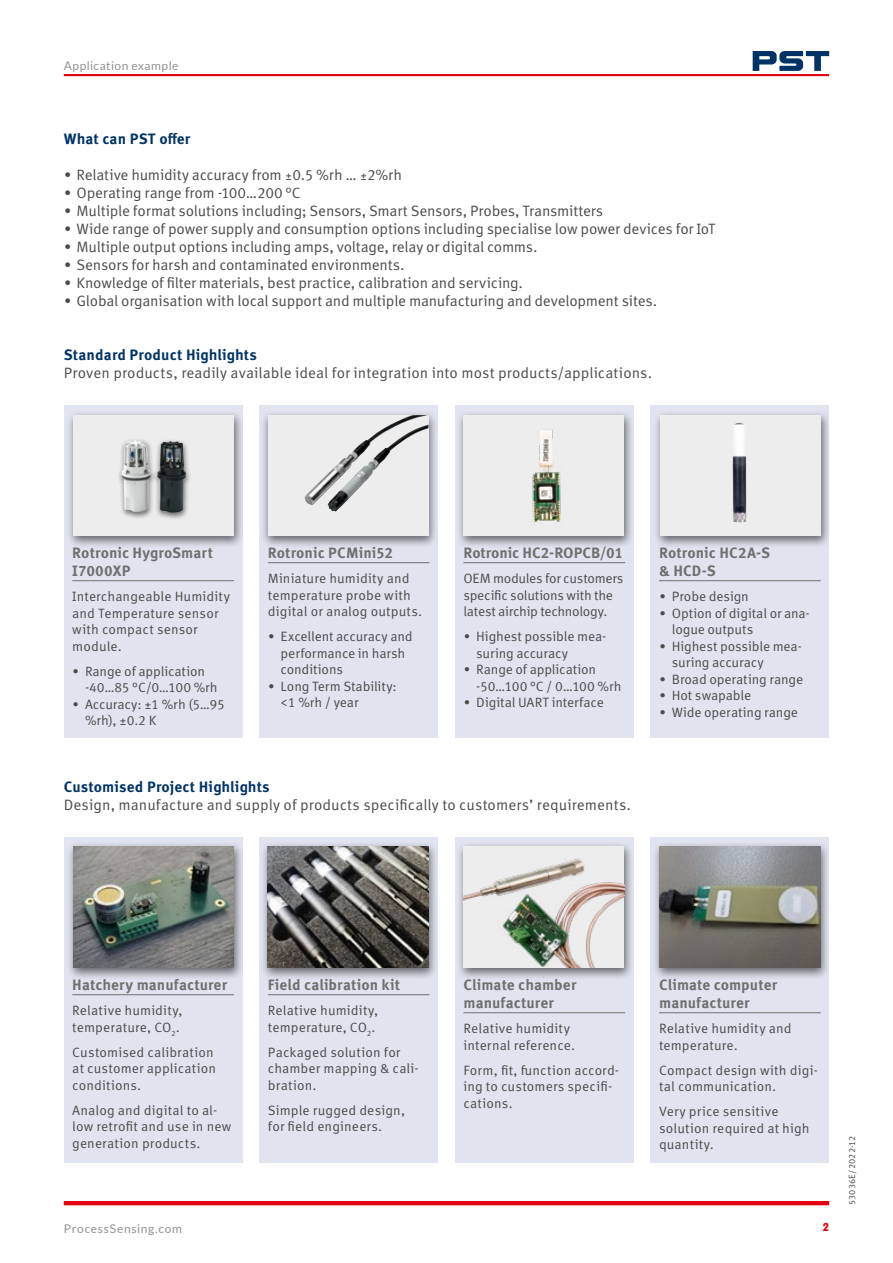
<style>
.page{position:relative;width:893px;height:1263px;background:#fff}
.page>*{position:absolute;margin:0;border:0;box-sizing:border-box;transform-origin:0 0}
.t1{font:15px "Meta Correspondence Pro";letter-spacing:-.015em;color:#4a4a49}
.t2{font:700 15px/18px "Meta Correspondence Pro";color:#706f6f}
.t3{font:15px "Meta Correspondence Pro";letter-spacing:.005em;color:#4a4a49}
.t4{font:700 15px "Meta Correspondence Pro";letter-spacing:.01em;color:#003365}
.t5{font:13.5px/16.5px "Meta Correspondence Pro";letter-spacing:.005em;color:#4a4a49}
.t6{font:13.5px/16.5px "Meta Correspondence Pro";letter-spacing:-.015em;color:#4a4a49}
.t7{font:13.5px/16.5px "Meta Correspondence Pro";letter-spacing:-.02em;color:#4a4a49}
.t8{font:12px "Lato";letter-spacing:.05em;color:#929292}
.t9{font:12px "VAG Rundschrift D";color:#e30613}
.t10{font:9px "Meta Correspondence Pro";letter-spacing:.01em;color:#4a4a49}
.s1{font-size:13.5px}
</style>
<div class="page">
<hr style="left:64px;top:74px;width:765px;height:2px;background:#e30613">
<svg style="left:753px;top:51px;width:76px;height:20px"></svg>
<hr style="left:64px;top:1201px;width:765px;height:4px;background:#e30613">
<div style="left:64px;top:838px;width:178px;height:325px;background:#e1e3ee"></div>
<div style="left:64px;top:406px;width:178px;height:332px;background:#e1e3ee"></div>
<div style="left:259px;top:838px;width:179px;height:325px;background:#e1e3ee"></div>
<div style="left:259px;top:406px;width:179px;height:332px;background:#e1e3ee"></div>
<div style="left:455px;top:838px;width:179px;height:325px;background:#e1e3ee"></div>
<div style="left:455px;top:406px;width:179px;height:332px;background:#e1e3ee"></div>
<div style="left:651px;top:838px;width:178px;height:325px;background:#e1e3ee"></div>
<div style="left:651px;top:406px;width:178px;height:332px;background:#e1e3ee"></div>
<div style="left:66px;top:842px;width:178px;height:138px;background:#000;opacity:.55"></div>
<img style="left:73px;top:846px;width:161px;height:121px">
<div style="left:261px;top:842px;width:177px;height:138px;background:#000;opacity:.55"></div>
<img style="left:268px;top:846px;width:160px;height:121px">
<div style="left:652px;top:842px;width:178px;height:137px;background:#000;opacity:.55"></div>
<img style="left:660px;top:846px;width:160px;height:121px">
<hr style="left:72px;top:994px;width:162px;height:1px;background:#706f6f">
<hr style="left:72px;top:580px;width:162px;height:1px;background:#706f6f">
<hr style="left:268px;top:994px;width:161px;height:1px;background:#706f6f">
<hr style="left:268px;top:562px;width:161px;height:1px;background:#706f6f">
<hr style="left:463px;top:1012px;width:162px;height:1px;background:#706f6f">
<hr style="left:463px;top:562px;width:162px;height:1px;background:#706f6f">
<hr style="left:659px;top:1012px;width:162px;height:1px;background:#706f6f">
<hr style="left:659px;top:580px;width:162px;height:1px;background:#706f6f">
<div style="left:261px;top:411px;width:177px;height:137px;background:#000;opacity:.55"></div>
<div style="left:268px;top:415px;width:160px;height:120px;background:#ededed"></div>
<img style="left:304px;top:415px;width:124px;height:96px">
<div style="left:66px;top:411px;width:178px;height:137px;background:#000;opacity:.55"></div>
<div style="left:73px;top:415px;width:161px;height:120px;background:#ededed"></div>
<div style="left:118px;top:437px;width:74px;height:84px;background:#000;opacity:.55"></div>
<img style="left:121px;top:440px;width:65px;height:73px">
<div style="left:456px;top:411px;width:178px;height:137px;background:#000;opacity:.55"></div>
<div style="left:463px;top:415px;width:161px;height:120px;background:#ededed"></div>
<div style="left:653px;top:411px;width:178px;height:137px;background:#000;opacity:.55"></div>
<div style="left:660px;top:415px;width:161px;height:120px;background:#ededed"></div>
<img style="left:732px;top:423px;width:15px;height:99px">
<img style="left:532px;top:430px;width:29px;height:93px">
<div style="left:456px;top:842px;width:178px;height:138px;background:#000;opacity:.55"></div>
<img style="left:463px;top:846px;width:161px;height:121px">
<p class="t8" style="left:64px;top:59px;width:116px">Application example</p>
<p class="t4" style="left:64px;top:127px;width:128px">What can PST offer</p>
<p class="t1" style="left:64px;top:163px;width:340px">• Relative humidity accuracy from <span class="s1">±</span>0.5 %rh … <span class="s1">±</span>2%rh</p>
<p class="t1" style="left:64px;top:181px;width:238px">• Operating range from -100…200 °C</p>
<p class="t1" style="left:64px;top:199px;width:541px">• Multiple format solutions including; Sensors, Smart Sensors, Probes, Transmitters</p>
<p class="t1" style="left:64px;top:217px;width:654px">• Wide range of power supply and consumption options including specialise low power devices for IoT</p>
<p class="t1" style="left:64px;top:235px;width:475px">• Multiple output options including amps, voltage, relay or digital comms.</p>
<p class="t1" style="left:64px;top:253px;width:342px">• Sensors for harsh and contaminated environments.</p>
<p class="t1" style="left:64px;top:271px;width:461px">• Knowledge of filter materials, best practice, calibration and servicing.</p>
<p class="t1" style="left:64px;top:289px;width:595px">• Global organisation with local support and multiple manufacturing and development sites.</p>
<p class="t4" style="left:64px;top:343px;width:195px">Standard Product Highlights</p>
<p class="t3" style="left:64px;top:361px;width:590px">Proven products, readily available ideal for integration into most products/applications.</p>
<p class="t2" style="left:72px;top:543px;width:142px">Rotronic HygroSmart<br>I7000XP</p>
<p class="t5" style="left:72px;top:587px;width:159px">Interchangeable Humidity and Temperature sensor with compact sensor module.</p>
<p class="t5" style="left:85px;top:662px;width:134px;text-indent:-13px">• Range of application -40…85 °C/0…100 %rh</p>
<p class="t5" style="left:85px;top:695px;width:141px;text-indent:-13px">• Accuracy: ±1 %rh (5…95 %rh), ±0.2 K</p>
<p class="t2" style="left:268px;top:543px;width:127px">Rotronic PCMini52</p>
<p class="t5" style="left:268px;top:569px;width:156px">Miniature humidity and temperature probe with digital or analog outputs.</p>
<p class="t6" style="left:281px;top:627px;width:134px;text-indent:-13px">• Excellent accuracy and performance in harsh conditions</p>
<p class="t5" style="left:281px;top:677px;width:118px;text-indent:-13px">• Long Term Stability: &lt;1 %rh / year</p>
<p class="t2" style="left:463px;top:543px;width:161px">Rotronic HC2-ROPCB/01</p>
<p class="t7" style="left:463px;top:569px;width:162px">OEM modules for customers specific solutions with the latest airchip technology.</p>
<p class="t6" style="left:476px;top:627px;width:132px;text-indent:-13px">• Highest possible mea&shy;suring accuracy</p>
<p class="t5" style="left:476px;top:660px;width:147px;text-indent:-13px">• Range of application -50…100 °C / 0…100 %rh</p>
<p class="t5" style="left:463px;top:693px;width:142px">• Digital UART interface</p>
<p class="t4" style="left:64px;top:775px;width:207px">Customised Project Highlights</p>
<p class="t3" style="left:64px;top:793px;width:569px">Design, manufacture and supply of products specifically to customers’ requirements.</p>
<p class="t2" style="left:659px;top:543px;width:113px">Rotronic HC2A-S &amp; HCD-S</p>
<p class="t5" style="left:659px;top:587px;width:91px">• Probe design</p>
<p class="t5" style="left:672px;top:604px;width:139px;text-indent:-13px">• Option of digital or ana&shy;logue outputs</p>
<p class="t6" style="left:672px;top:637px;width:132px;text-indent:-13px">• Highest possible mea&shy;suring accuracy</p>
<p class="t5" style="left:659px;top:670px;width:146px">• Broad operating range</p>
<p class="t5" style="left:659px;top:686px;width:94px">• Hot swapable</p>
<p class="t5" style="left:659px;top:703px;width:140px">• Wide operating range</p>
<p class="t2" style="left:72px;top:975px;width:156px">Hatchery manufacturer</p>
<p class="t5" style="left:72px;top:1001px;width:112px">Relative humidity, temperature, CO<sub>2</sub>.</p>
<p class="t5" style="left:72px;top:1043px;width:145px">Customised calibration at customer application conditions.</p>
<p class="t5" style="left:72px;top:1101px;width:161px">Analog and digital to al&shy;low retrofit and use in new generation products.</p>
<p class="t2" style="left:268px;top:975px;width:134px">Field calibration kit</p>
<p class="t5" style="left:268px;top:1001px;width:112px">Relative humidity, temperature, CO<sub>2</sub>.</p>
<p class="t5" style="left:268px;top:1043px;width:152px">Packaged solution for chamber mapping &amp; cali&shy;bration.</p>
<p class="t5" style="left:268px;top:1101px;width:139px">Simple rugged design, for field engineers.</p>
<p class="t2" style="left:463px;top:975px;width:115px">Climate chamber manufacturer</p>
<p class="t5" style="left:463px;top:1019px;width:113px">Relative humidity internal reference.</p>
<p class="t5" style="left:463px;top:1061px;width:157px">Form, fit, function accord&shy;ing to customers specifi&shy;cations.</p>
<p class="t2" style="left:659px;top:975px;width:120px">Climate computer manufacturer</p>
<p class="t5" style="left:659px;top:1019px;width:134px">Relative humidity and temperature.</p>
<p class="t5" style="left:659px;top:1061px;width:160px">Compact design with digi&shy;tal communication.</p>
<p class="t5" style="left:659px;top:1102px;width:152px">Very price sensitive solution required at high quantity.</p>
<p class="t8" style="left:64px;top:1222px;width:120px">ProcessSensing.com</p>
<p class="t9" style="left:823px;top:1220px;width:8px">2</p>
<p class="t10" style="left:845px;top:1205px;width:72px;rotate:-90deg">53036E/2022-12</p>
</div>
